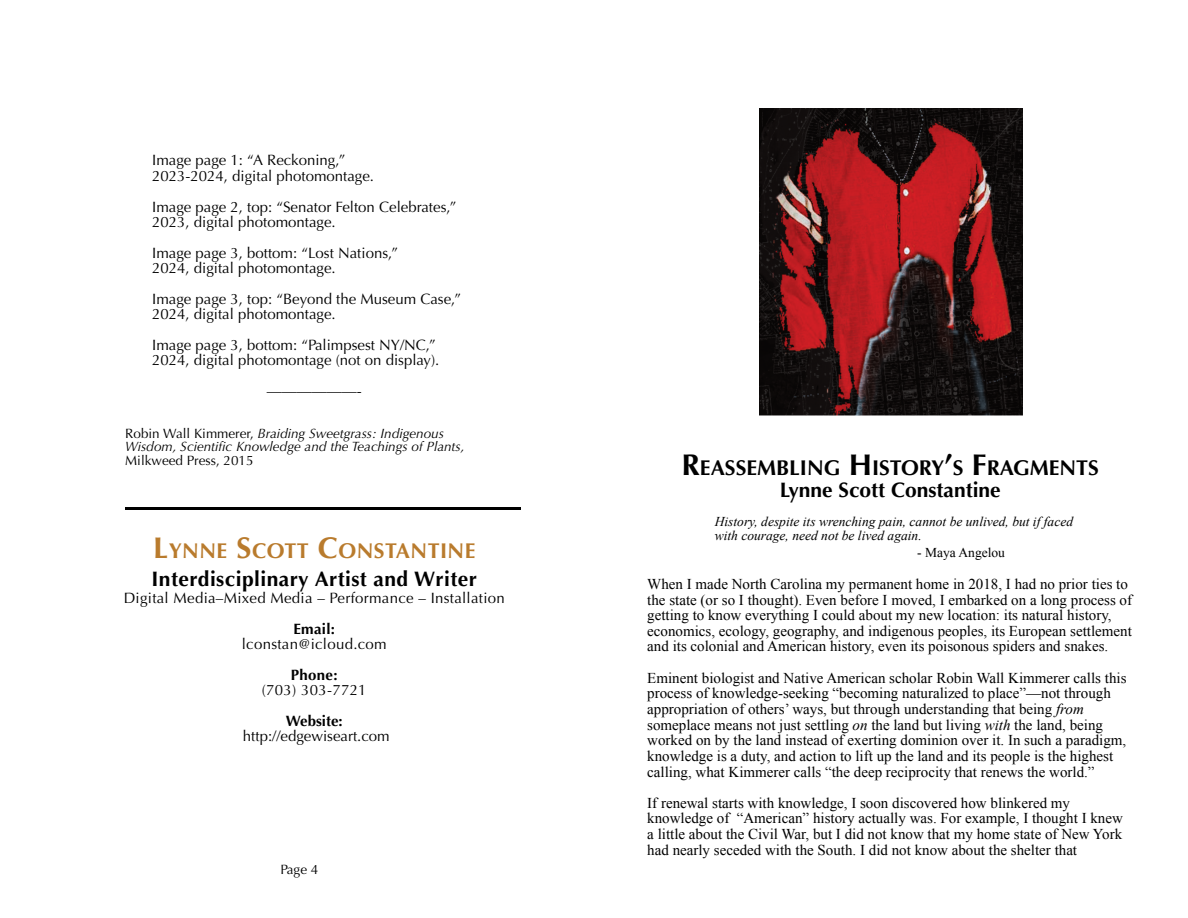
<style>
.page{position:relative;width:1188px;height:918px;background:#fff}
.page>*{position:absolute;margin:0;border:0;box-sizing:border-box;transform-origin:0 0}
.t1{font:700 21.45px "Optima";color:#000}
.t2{font:700 21.45px "Optima";letter-spacing:.02em;color:#b97b2d}
.t3{font:700 21px "Optima";letter-spacing:.02em;color:#000}
.t4{font:700 21px "Optima";color:#000}
.t5{font:15px/15.6px "Times New Roman";color:#000}
.t6{font:15px/15.3px "Optima";color:#000}
.t7{font:15px "Optima";letter-spacing:.02em;color:#000}
.t8{font:700 15px "Optima";letter-spacing:.02em;color:#000}
.t9{font:700 15px "Optima";color:#000}
.t10{font:italic 13.5px/13.8px "Optima";color:#000}
.t11{font:italic 13.5px/14.1px "Times New Roman";color:#000}
.t12{font:13.5px "Optima";color:#000}
.t13{font:13.5px "Times New Roman";color:#000}
.s1{font-style:normal}
.s2{font-size:30px}
.s3{font-style:italic}
</style>
<div class="page">
<hr style="left:125px;top:507px;width:396px;height:3px;background:#000">
<img style="left:760px;top:108px;width:262px;height:307px">
<p class="t6" style="left:152px;top:153px;width:223px">Image page 1: “A Reckoning,”<br>2023-2024, digital photomontage.</p>
<p class="t6" style="left:152px;top:199px;width:306px">Image page 2, top: “Senator Felton Celebrates,”<br>2023, digital photomontage.</p>
<p class="t6" style="left:152px;top:245px;width:247px">Image page 3, bottom: “Lost Nations,”<br>2024, digital photomontage.</p>
<p class="t6" style="left:152px;top:291px;width:310px">Image page 3, top: “Beyond the Museum Case,”<br>2024, digital photomontage.</p>
<p class="t6" style="left:152px;top:337px;width:289px">Image page 3, bottom: “Palimpsest NY/NC,”<br>2024, digital photomontage (not on display).</p>
<p class="t6" style="left:267px;top:384px;width:96px">——————-</p>
<p class="t10" style="left:125px;top:426px;width:341px"><span class="s1">Robin Wall Kimmerer,</span> Braiding Sweetgrass: Indigenous<br>Wisdom, Scientific Knowledge and the Teachings of Plants,</p>
<p class="t12" style="left:125px;top:453px;width:130px">Milkweed Press, 2015</p>
<h1 class="t2" style="left:153px;top:539px;width:324px"><span class="s2">L</span>YNNE <span class="s2">S</span>COTT <span class="s2">C</span>ONSTANTINE</h1>
<h2 class="t3" style="left:152px;top:566px;width:327px">Interdisciplinary Artist and Writer</h2>
<p class="t7" style="left:124px;top:589px;width:383px">Digital Media–Mixed Media – Performance – Installation</p>
<p class="t8" style="left:294px;top:620px;width:43px">Email:</p>
<p class="t7" style="left:242px;top:635px;width:146px">lconstan@icloud.com</p>
<p class="t8" style="left:291px;top:666px;width:48px">Phone:</p>
<p class="t7" style="left:262px;top:681px;width:106px">(703) 303-7721</p>
<p class="t9" style="left:286px;top:712px;width:58px">Website:</p>
<p class="t6" style="left:243px;top:729px;width:148px">http://edgewiseart.com</p>
<p class="t12" style="left:281px;top:862px;width:39px">Page 4</p>
<h1 class="t1" style="left:682px;top:455px;width:419px"><span class="s2">R</span>EASSEMBLING <span class="s2">H</span>ISTORY<span class="s2">’</span>S <span class="s2">F</span>RAGMENTS</h1>
<h2 class="t4" style="left:780px;top:477px;width:222px">Lynne Scott Constantine</h2>
<p class="t11" style="left:715px;top:516px;width:360px">History, despite its wrenching pain, cannot be unlived, but if faced with courage, need not be lived again.</p>
<p class="t13" style="left:917px;top:547px;width:89px">- Maya Angelou</p>
<p class="t5" style="left:647px;top:577px;width:486px">When I made North Carolina my permanent home in 2018, I had no prior ties to the state (or so I thought). Even before I moved, I embarked on a long process of getting to know everything I could about my new location: its natural history, economics, ecology, geography, and indigenous peoples, its European settlement and its colonial and American history, even its poisonous spiders and snakes.</p>
<p class="t5" style="left:647px;top:671px;width:481px">Eminent biologist and Native American scholar Robin Wall Kimmerer calls this process of knowledge-seeking “becoming naturalized to place”—not through appropriation of others’ ways, but through understanding that being <span class="s3">from </span>someplace means not just settling <span class="s3">on</span> the land but living <span class="s3">with</span> the land, being worked on by the land instead of exerting dominion over it. In such a paradigm, knowledge is a duty, and action to lift up the land and its people is the highest calling, what Kimmerer calls “the deep reciprocity that renews the world.”</p>
<p class="t5" style="left:647px;top:796px;width:477px">If renewal starts with knowledge, I soon discovered how blinkered my knowledge of “American” history actually was. For example, I thought I knew a little about the Civil War, but I did not know that my home state of New York had nearly seceded with the South. I did not know about the shelter that</p>
</div>
